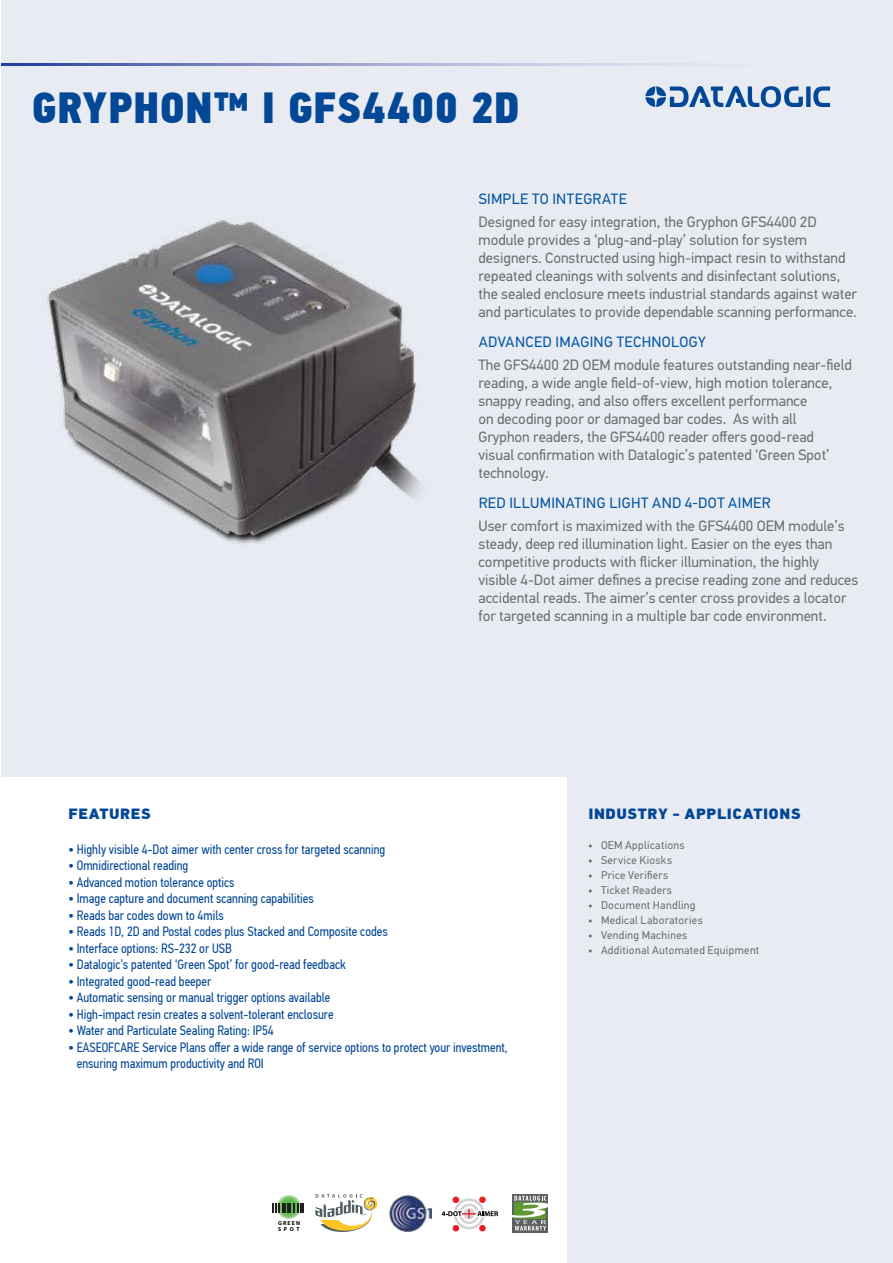
<style>
.page{position:relative;width:893px;height:1263px;background:#fff}
.page>*{position:absolute;margin:0;border:0;box-sizing:border-box;transform-origin:0 0}
.t1{font:43.5px "PF Din Text Cond Pro X Black";letter-spacing:.01em;color:#034797}
.t2{font:15px/18px "PF Din Text Pro";color:#6d6e71}
.t3{font:15px "PF Din Text Pro";letter-spacing:.025em;color:#0054a4}
.t4{font:900 15px "PF Din Text Pro";letter-spacing:.035em;color:#034797}
.t5{font:13.5px/16.5px "PF Din Text Cond Pro";color:#034797}
.t6{font:11.25px "PF Din Text Pro";letter-spacing:.03em;color:#6d6e71}
.t7{font:700 5.7px/5.7px "Myriad Pro";letter-spacing:.2em;color:#000}
.s1{font-size:15px}
</style>
<div class="page">
<div style="left:1px;top:0;width:892px;height:1263px;background:#e8ebf2"></div>
<svg style="left:2px;top:64px;width:660px;height:1px"></svg>
<svg style="left:645px;top:86px;width:185px;height:21px"></svg>
<div style="left:0;top:777px;width:567px;height:486px;background:#fff"></div>
<img style="left:47px;top:220px;width:374px;height:324px">
<svg style="left:315px;top:1194px;width:63px;height:38px"></svg>
<img style="left:389px;top:1195px;width:42px;height:37px">
<svg style="left:276px;top:1194px;width:25px;height:25px"></svg>
<svg style="left:273px;top:1203px;width:25px;height:10px"></svg>
<hr style="left:300px;top:1203px;width:4px;height:10px;background:#231f20">
<svg style="left:513px;top:1194px;width:35px;height:38px"></svg>
<svg style="left:512px;top:1196px;width:36px;height:34px"></svg>
<svg style="left:442px;top:1197px;width:56px;height:34px"></svg>
<h1 class="t1" style="left:32px;top:80px;width:489px">GRYPHON™ I GFS4400 2D</h1>
<p class="t3" style="left:479px;top:190px;width:150px">SIMPLE TO INTEGRATE</p>
<p class="t2" style="left:478px;top:213px;width:380px">Designed for easy integration, the Gryphon GFS4400 2D module provides a ‘plug-and-play’ solution for system designers. Constructed using high-impact resin to withstand repeated cleanings with solvents and disinfectant solutions, the sealed enclosure meets industrial standards against water and particulates to provide dependable scanning performance.</p>
<p class="t3" style="left:479px;top:333px;width:229px">ADVANCED IMAGING TECHNOLOGY</p>
<p class="t2" style="left:478px;top:356px;width:375px">The GFS4400 2D OEM module features outstanding near-field reading, a wide angle field-of-view, high motion tolerance, snappy reading, and also offers excellent performance<br>on decoding poor or damaged bar codes. As with all<br>Gryphon readers, the GFS4400 reader offers good-read visual confirmation with Datalogic’s patented ‘Green Spot’ technology.</p>
<p class="t3" style="left:479px;top:494px;width:294px">RED ILLUMINATING LIGHT AND 4-DOT AIMER</p>
<p class="t2" style="left:478px;top:517px;width:381px">User comfort is maximized with the GFS4400 OEM module’s steady, deep red illumination light. Easier on the eyes than competitive products with flicker illumination, the highly visible 4-Dot aimer defines a precise reading zone and reduces accidental reads. The aimer’s center cross provides a locator for targeted scanning in a multiple bar code environment.</p>
<p class="t4" style="left:68px;top:804px;width:84px">FEATURES</p>
<p class="t5" style="left:68px;top:841px;width:318px"><span class="s1">•</span> Highly visible 4-Dot aimer with center cross for targeted scanning</p>
<p class="t5" style="left:68px;top:857px;width:122px"><span class="s1">•</span> Omnidirectional reading</p>
<p class="t5" style="left:68px;top:874px;width:168px"><span class="s1">•</span> Advanced motion tolerance optics</p>
<p class="t5" style="left:68px;top:890px;width:247px"><span class="s1">•</span> Image capture and document scanning capabilities</p>
<p class="t5" style="left:68px;top:907px;width:157px"><span class="s1">•</span> Reads bar codes down to 4mils</p>
<p class="t5" style="left:68px;top:923px;width:321px"><span class="s1">•</span> Reads 1D, 2D and Postal codes plus Stacked and Composite codes</p>
<p class="t5" style="left:68px;top:940px;width:165px"><span class="s1">•</span> Interface options: RS-232 or USB</p>
<p class="t5" style="left:68px;top:956px;width:279px"><span class="s1">•</span> Datalogic’s patented ‘Green Spot’ for good-read feedback</p>
<p class="t5" style="left:68px;top:973px;width:145px"><span class="s1">•</span> Integrated good-read beeper</p>
<p class="t5" style="left:68px;top:989px;width:264px"><span class="s1">•</span> Automatic sensing or manual trigger options available</p>
<p class="t5" style="left:68px;top:1006px;width:267px"><span class="s1">•</span> High-impact resin creates a solvent-tolerant enclosure</p>
<p class="t5" style="left:68px;top:1022px;width:207px"><span class="s1">•</span> Water and Particulate Sealing Rating: IP54</p>
<p class="t5" style="left:77px;top:1039px;width:433px;text-indent:-9px"><span class="s1">•</span> EASEOFCARE Service Plans offer a wide range of service options to protect your investment, ensuring maximum productivity and ROI</p>
<p class="t7" style="left:278px;top:1220px;width:23px">GREEN<br>SPOT</p>
<p class="t4" style="left:588px;top:804px;width:214px">INDUSTRY - APPLICATIONS</p>
<p class="t6" style="left:588px;top:838px;width:98px">• OEM Applications</p>
<p class="t6" style="left:588px;top:853px;width:86px">• Service Kiosks</p>
<p class="t6" style="left:588px;top:868px;width:81px">• Price Verifiers</p>
<p class="t6" style="left:588px;top:883px;width:85px">• Ticket Readers</p>
<p class="t6" style="left:588px;top:898px;width:109px">• Document Handling</p>
<p class="t6" style="left:588px;top:913px;width:116px">• Medical Laboratories</p>
<p class="t6" style="left:588px;top:928px;width:101px">• Vending Machines</p>
<p class="t6" style="left:588px;top:943px;width:173px">• Additional Automated Equipment</p>
</div>
